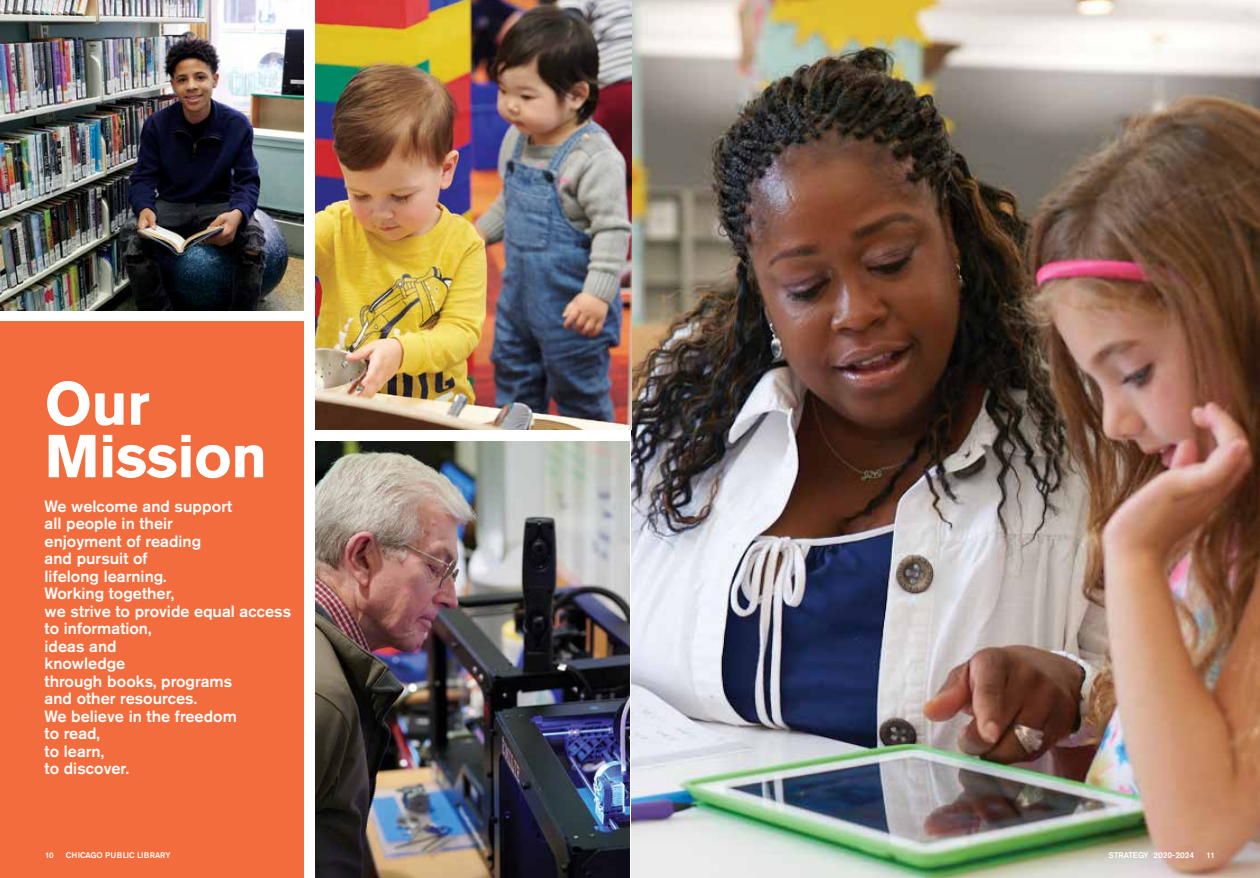
<style>
.page{position:relative;width:1260px;height:878px;background:#fff}
.page>*{position:absolute;margin:0;border:0;box-sizing:border-box;transform-origin:0 0}
.t1{font:700 60px/52.5px "Akzidenz Grotesk Pro";letter-spacing:-.01em;color:#fff}
.t2{font:500 16.25px "Akzidenz Grotesk Pro";color:#fff}
.t3{font:500 8.38px "Akzidenz Grotesk Pro";color:#fff}
.t4{font:500 8.12px "Akzidenz Grotesk Pro";color:#fff}
.s1{font-size:8.12px}
</style>
<div class="page">
<div style="left:0;top:321px;width:304px;height:557px;background:#f36c3d"></div>
<img style="left:315px;top:442px;width:315px;height:436px">
<img style="left:315px;top:0;width:316px;height:429px">
<img style="left:0;top:0;width:304px;height:310px">
<img style="left:632px;top:0;width:628px;height:878px">
<p class="t1" style="left:45px;top:377px;width:224px">Our<br>Mission</p>
<p class="t2" style="left:45px;top:495px;width:189px">We welcome and support</p>
<p class="t2" style="left:45px;top:513px;width:130px">all people in their</p>
<p class="t2" style="left:45px;top:530px;width:158px">enjoyment of reading</p>
<p class="t2" style="left:45px;top:548px;width:105px">and pursuit of</p>
<p class="t2" style="left:45px;top:565px;width:124px">lifelong learning.</p>
<p class="t2" style="left:45px;top:583px;width:131px">Working together,</p>
<p class="t2" style="left:45px;top:600px;width:248px">we strive to provide equal access</p>
<p class="t2" style="left:45px;top:618px;width:108px">to information,</p>
<p class="t2" style="left:45px;top:635px;width:74px">ideas and</p>
<p class="t2" style="left:45px;top:653px;width:82px">knowledge</p>
<p class="t2" style="left:45px;top:670px;width:189px">through books, programs</p>
<p class="t2" style="left:45px;top:688px;width:154px">and other resources.</p>
<p class="t2" style="left:45px;top:705px;width:194px">We believe in the freedom</p>
<p class="t2" style="left:45px;top:723px;width:57px">to read,</p>
<p class="t2" style="left:45px;top:740px;width:61px">to learn,</p>
<p class="t2" style="left:45px;top:758px;width:86px">to discover.</p>
<p class="t4" style="left:45px;top:849px;width:10px">10</p>
<p class="t4" style="left:66px;top:849px;width:106px">CHICAGO PUBLIC LIBRARY</p>
<p class="t3" style="left:1109px;top:849px;width:87px"><span class="s1">STRATEGY</span> 2020-2024</p>
<p class="t4" style="left:1207px;top:849px;width:10px">11</p>
</div>
